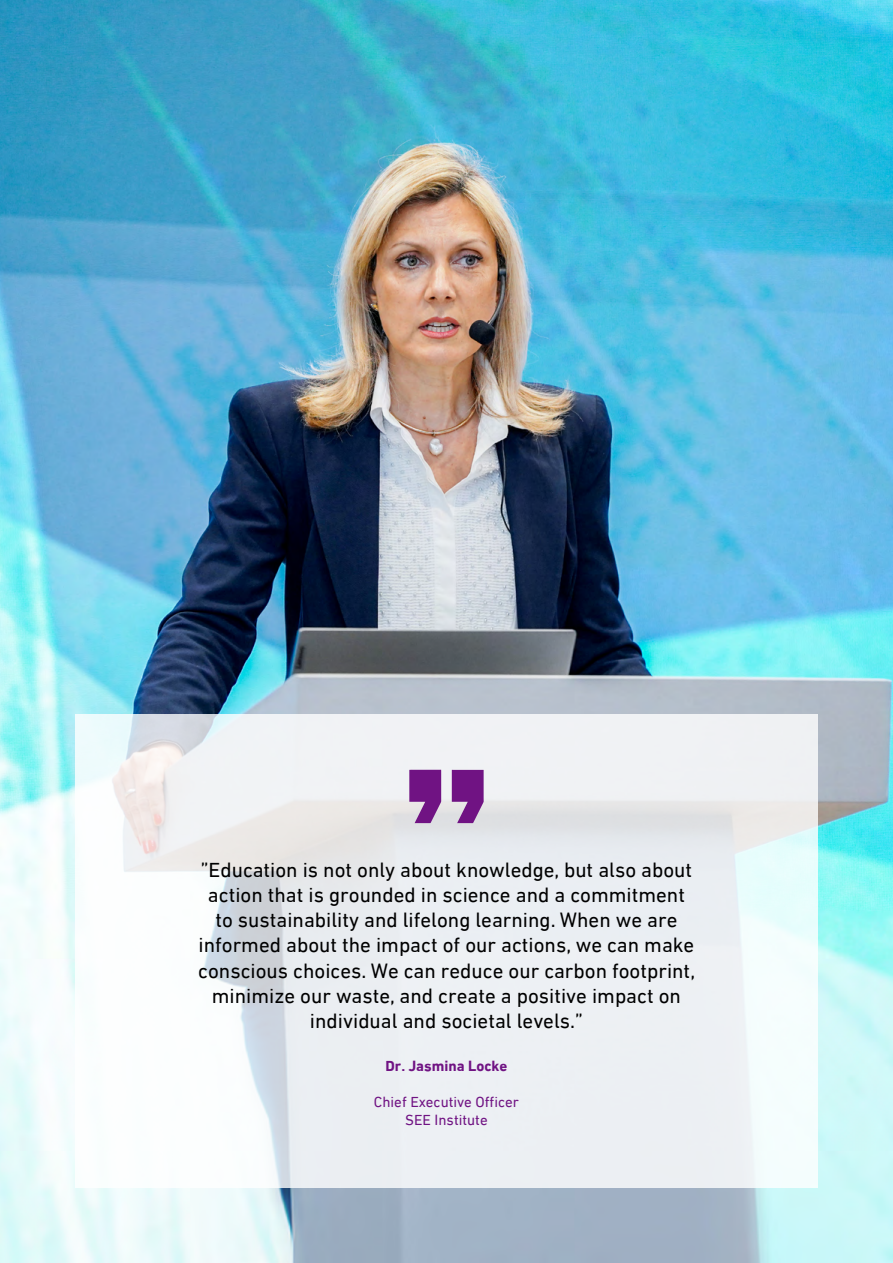
<style>
.page{position:relative;width:893px;height:1263px;background:#fff}
.page>*{position:absolute;margin:0;border:0;box-sizing:border-box;transform-origin:0 0}
.t1{font:21px/25.2px "DIN Next LT Arabic";color:#000;text-align:center}
.t2{font:15px/18px "DIN Next LT Arabic";color:#701383;text-align:center}
.t3{font:700 15px "DIN Next LT Arabic";color:#701383}
</style>
<div class="page">
<img style="left:0;top:0;width:893px;height:1263px">
<svg style="left:75px;top:714px;width:743px;height:474px;fill:#edf0f4"></svg>
<svg style="left:409px;top:770px;width:32px;height:53px"></svg>
<svg style="left:452px;top:770px;width:32px;height:53px"></svg>
<p class="t1" style="left:198px;top:857px;width:498px">”Education is not only about knowledge, but also about action that is grounded in science and a commitment to sustainability and lifelong learning. When we are informed about the impact of our actions, we can make conscious choices. We can reduce our carbon footprint, minimize our waste, and create a positive impact on individual and societal levels.”</p>
<p class="t3" style="left:385px;top:1057px;width:123px">Dr. Jasmina Locke</p>
<p class="t2" style="left:374px;top:1093px;width:147px">Chief Executive Officer<br>SEE Institute</p>
</div>
